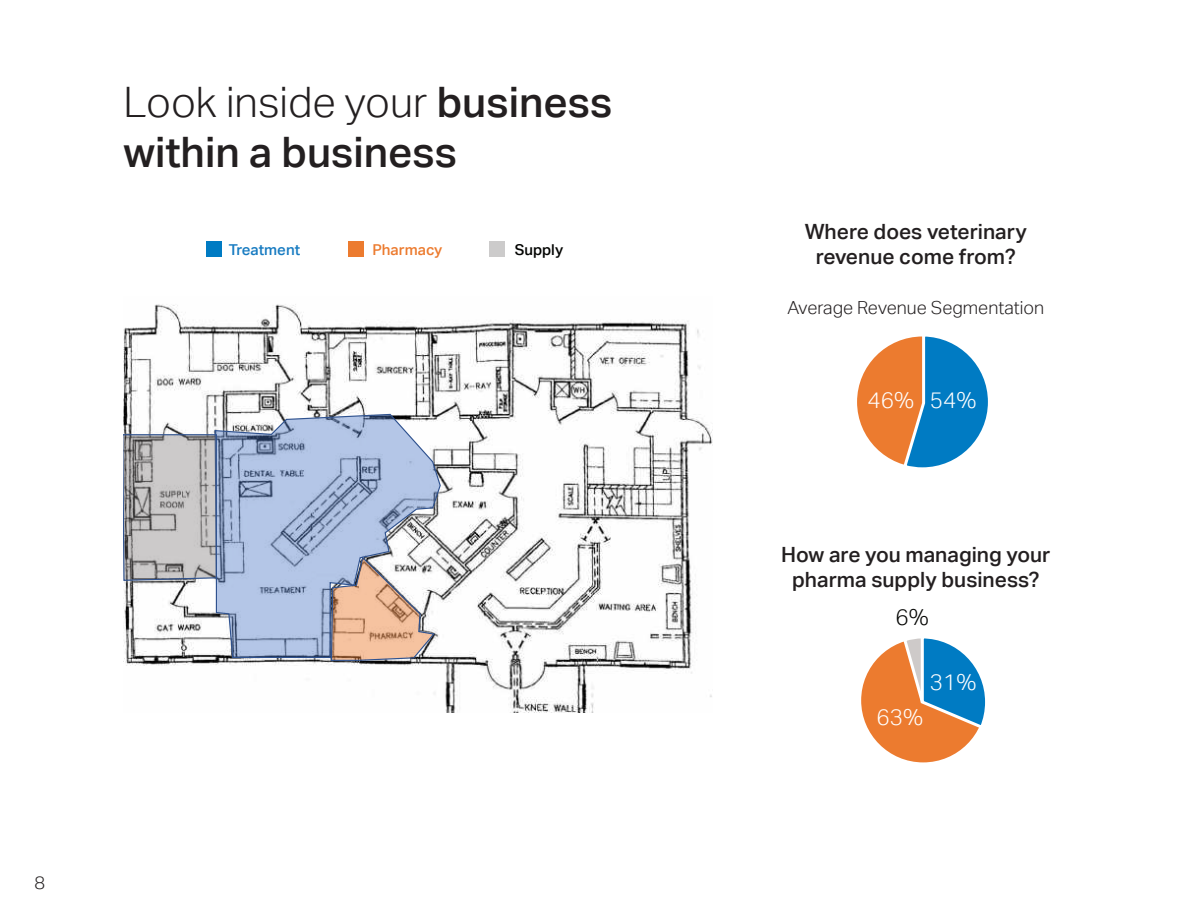
<style>
.page{position:relative;width:1188px;height:918px;background:#fff}
.page>*{position:absolute;margin:0;border:0;box-sizing:border-box;transform-origin:0 0}
.t1{font:500 42px/50.4px "Aktiv Grotesk W01";color:#231f20}
.t2{font:300 22.5px "Aktiv Grotesk W01";color:#fff}
.t3{font:300 22.5px "Aktiv Grotesk W01";color:#040503}
.t4{font:500 21px/25.2px "Aktiv Grotesk W01";color:#231f20;text-align:center}
.t5{font:300 18px "Aktiv Grotesk W01";color:#231f20}
.t6{font:500 15px "Aktiv Grotesk W01";color:#177bc1}
.t7{font:500 15px "Aktiv Grotesk W01";color:#ec7b2f}
.t8{font:500 15px "Aktiv Grotesk W01";color:#040503}
.s1{font-weight:300}
</style>
<div class="page">
<div style="left:207px;top:242px;width:15px;height:15px;background:#007bc3"></div>
<div style="left:348px;top:242px;width:15px;height:15px;background:#ec7b2f"></div>
<div style="left:490px;top:242px;width:15px;height:15px;background:#cccbcb"></div>
<img style="left:123px;top:304px;width:589px;height:409px">
<svg style="left:214px;top:413px;width:227px;height:246px;background:#acbbd7"></svg>
<svg style="left:330px;top:555px;width:106px;height:107px"></svg>
<svg style="left:123px;top:434px;width:94px;height:148px;background:#afaeb1"></svg>
<div style="left:856px;top:335px;width:133px;height:134px;background:#ec7b2f;border-radius:50%"></div>
<svg style="left:901px;top:335px;width:88px;height:134px"></svg>
<div style="left:860px;top:637px;width:127px;height:127px;background:#ec7b2f;border-radius:50%"></div>
<svg style="left:901px;top:637px;width:86px;height:94px"></svg>
<h1 class="t1" style="left:123px;top:77px;width:490px"><span class="s1">Look inside your</span> business within a business</h1>
<p class="t6" style="left:229px;top:241px;width:73px">Treatment</p>
<p class="t7" style="left:372px;top:241px;width:72px">Pharmacy</p>
<p class="t8" style="left:515px;top:241px;width:50px">Supply</p>
<p class="t5" style="left:34px;top:872px;width:12px">8</p>
<p class="t4" style="left:805px;top:219px;width:224px">Where does veterinary revenue come from?</p>
<p class="t5" style="left:788px;top:297px;width:258px">Average Revenue Segmentation</p>
<p class="t2" style="left:867px;top:387px;width:111px">46% 54%</p>
<p class="t4" style="left:781px;top:542px;width:271px">How are you managing your pharma supply business?</p>
<p class="t3" style="left:895px;top:605px;width:35px">6%</p>
<p class="t2" style="left:876px;top:705px;width:48px">63%</p>
<p class="t2" style="left:930px;top:670px;width:48px">31%</p>
</div>
